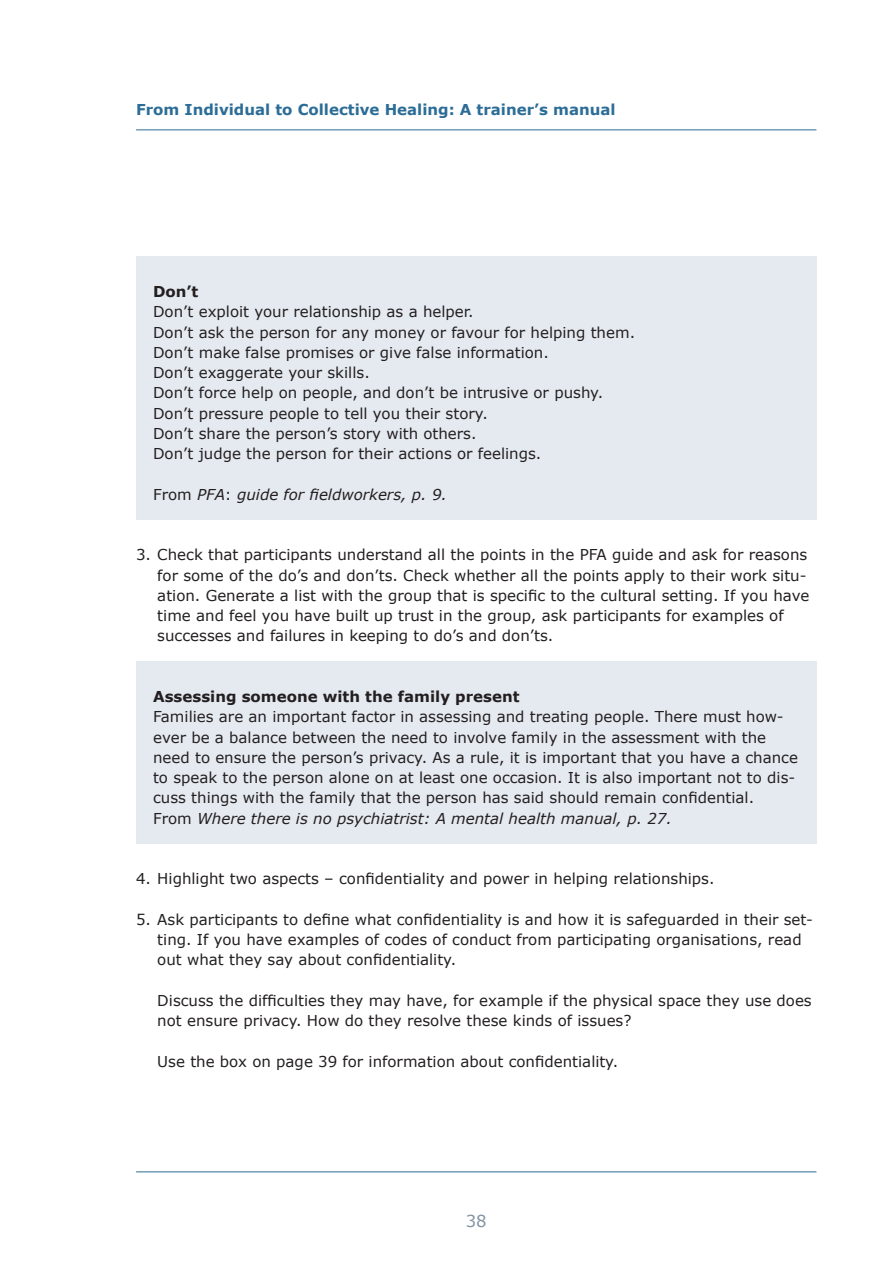
<style>
.page{position:relative;width:893px;height:1263px;background:#fff}
.page>*{position:absolute;margin:0;border:0;box-sizing:border-box;transform-origin:0 0}
.t1{font:16.5px "Verdana";color:#8494a4}
.t2{font:15px/20.2px "Verdana";color:#231f20}
.t3{font:700 15px "Verdana";color:#2c6d97}
.t4{font:700 15px "Verdana";color:#231f20}
.t5{font:italic 15px "Verdana";color:#231f20}
.s1{font-style:normal}
.s2{font-style:italic}
</style>
<div class="page">
<hr style="left:136px;top:1171px;width:680px;height:1px;background:#2c6d97">
<hr style="left:136px;top:129px;width:680px;height:1px;background:#2c6d97">
<div style="left:136px;top:256px;width:680px;height:264px;background:#e5eaf1"></div>
<div style="left:136px;top:662px;width:680px;height:182px;background:#e5eaf1"></div>
<p class="t3" style="left:136px;top:100px;width:481px">From Individual to Collective Healing: A trainer’s manual</p>
<p class="t4" style="left:153px;top:282px;width:47px">Don’t</p>
<p class="t2" style="left:153px;top:302px;width:484px">Don’t exploit your relationship as a helper.<br>Don’t ask the person for any money or favour for helping them.<br>Don’t make false promises or give false information.<br>Don’t exaggerate your skills.<br>Don’t force help on people, and don’t be intrusive or pushy.<br>Don’t pressure people to tell you their story.<br>Don’t share the person’s story with others.<br>Don’t judge the person for their actions or feelings.</p>
<p class="t5" style="left:153px;top:485px;width:295px"><span class="s1">From</span> PFA<span class="s1">:</span> guide for fieldworkers, p. 9.</p>
<p class="t2" style="left:157px;top:545px;width:654px;text-indent:-21px">3. Check that participants understand all the points in the PFA guide and ask for reasons for some of the do’s and don’ts. Check whether all the points apply to their work situ&shy;ation. Generate a list with the group that is specific to the cultural setting. If you have time and feel you have built up trust in the group, ask participants for examples of successes and failures in keeping to do’s and don’ts.</p>
<p class="t4" style="left:153px;top:687px;width:368px">Assessing someone with the family present</p>
<p class="t2" style="left:153px;top:707px;width:646px">Families are an important factor in assessing and treating people. There must how&shy;ever be a balance between the need to involve family in the assessment with the need to ensure the person’s privacy. As a rule, it is important that you have a chance to speak to the person alone on at least one occasion. It is also important not to dis&shy;cuss things with the family that the person has said should remain confidential.<br>From <span class="s2">Where there is no psychiatrist: A mental health manual, p. 27.</span></p>
<p class="t2" style="left:136px;top:869px;width:580px">4. Highlight two aspects – confidentiality and power in helping relationships.</p>
<p class="t2" style="left:157px;top:909px;width:657px;text-indent:-21px">5. Ask participants to define what confidentiality is and how it is safeguarded in their set&shy;ting. If you have examples of codes of conduct from participating organisations, read out what they say about confidentiality.</p>
<p class="t2" style="left:157px;top:990px;width:656px">Discuss the difficulties they may have, for example if the physical space they use does not ensure privacy. How do they resolve these kinds of issues?</p>
<p class="t2" style="left:157px;top:1051px;width:462px">Use the box on page 39 for information about confidentiality.</p>
<p class="t1" style="left:466px;top:1211px;width:22px">38</p>
</div>
